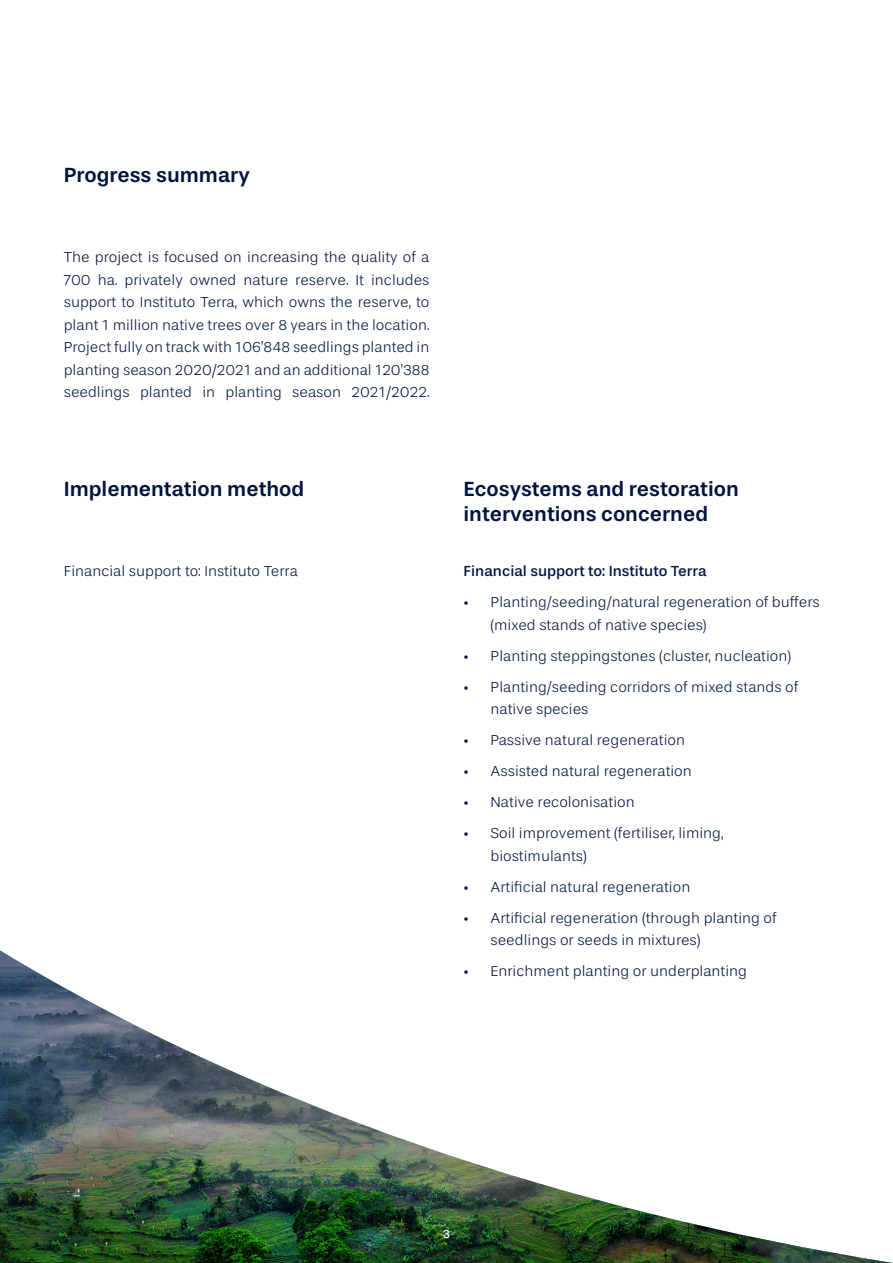
<style>
.page{position:relative;width:893px;height:1263px;background:#fff}
.page>*{position:absolute;margin:0;border:0;box-sizing:border-box;transform-origin:0 0}
.t1{font:500 21px/25.2px "Stevie Sans";color:#001440}
.t2{font:300 15px/22.5px "Stevie Sans";color:#001440}
.t3{font:15px "Stevie Sans";color:#001440}
.t4{font:12px "Stevie Sans";color:#fefefe}
</style>
<div class="page">
<img style="left:0;top:950px;width:893px;height:313px">
<h1 class="t1" style="left:64px;top:163px;width:188px">Progress summary</h1>
<p class="t2" style="left:64px;top:246px;width:367px;text-align:justify">The project is focused on increasing the quality of a 700 ha. privately owned nature reserve. It includes support to Instituto Terra, which owns the reserve, to plant 1 million native trees over 8 years in the location.<br>Project fully on track with 106’848 seedlings planted in planting season 2020/2021 and an additional 120’388 seedlings planted in planting season 2021/2022.</p>
<h1 class="t1" style="left:64px;top:477px;width:242px">Implementation method</h1>
<p class="t2" style="left:64px;top:560px;width:236px">Financial support to: Instituto Terra</p>
<h1 class="t1" style="left:463px;top:477px;width:277px">Ecosystems and restoration interventions concerned</h1>
<p class="t3" style="left:463px;top:562px;width:245px">Financial support to: Instituto Terra</p>
<p class="t2" style="left:490px;top:591px;width:331px;text-indent:-27px">• Planting/seeding/natural regeneration of buffers (mixed stands of native species)</p>
<p class="t2" style="left:463px;top:644px;width:329px">• Planting steppingstones (cluster, nucleation)</p>
<p class="t2" style="left:490px;top:675px;width:309px;text-indent:-27px">• Planting/seeding corridors of mixed stands of native species</p>
<p class="t2" style="left:463px;top:729px;width:223px">• Passive natural regeneration</p>
<p class="t2" style="left:463px;top:760px;width:230px">• Assisted natural regeneration</p>
<p class="t2" style="left:463px;top:791px;width:173px">• Native recolonisation</p>
<p class="t2" style="left:490px;top:822px;width:235px;text-indent:-27px">• Soil improvement (fertiliser, liming, biostimulants)</p>
<p class="t2" style="left:463px;top:875px;width:228px">• Artificial natural regeneration</p>
<p class="t2" style="left:490px;top:906px;width:288px;text-indent:-27px">• Artificial regeneration (through planting of seedlings or seeds in mixtures)</p>
<p class="t2" style="left:463px;top:960px;width:285px">• Enrichment planting or underplanting</p>
<p class="t4" style="left:443px;top:1227px;width:9px">3</p>
</div>
